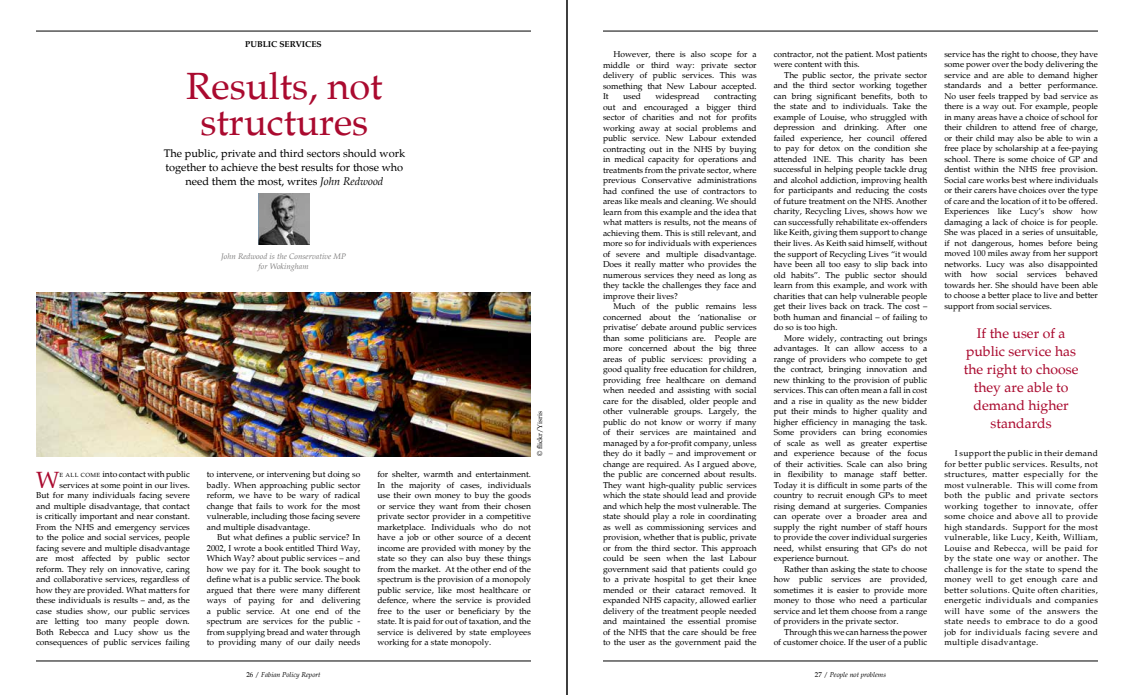
<style>
.page{position:relative;width:1134px;height:695px;background:#fff}
.page>*{position:absolute;margin:0;border:0;box-sizing:border-box;transform-origin:0 0}
.t1{font:38px/36px "Palatino";color:#aa0a2f;text-align:center}
.t2{font:23.5px "Palatino";color:#aa0a2f}
.t3{font:14px/18px "Palatino";color:#aa0a2f;text-align:center}
.t4{font:11px/14px "Palatino";color:#000;text-align:center}
.t5{font:8.5px/10.5px "Palatino";color:#000;text-align:justify}
.t6{font:700 8.5px "Palatino";color:#000}
.t7{font:italic 8px/10.5px "Palatino";color:#7c7b7b;text-align:center}
.t8{font:italic 7px "Palatino";color:#000}
.t9{font:7px "Palatino";color:#000}
.s1{font-style:italic}
.s2{font-size:5.9px}
.s3{font-style:normal}
</style>
<div class="page">
<hr style="left:36px;top:31px;width:495px;height:1px;background:#000">
<hr style="left:36px;top:660px;width:495px;height:1px;background:#000">
<img style="left:36px;top:292px;width:495px;height:164px">
<svg style="left:259px;top:193px;width:51px;height:51px;background:#7a7a7a"></svg>
<hr style="left:603px;top:31px;width:495px;height:1px;background:#000">
<hr style="left:603px;top:660px;width:495px;height:1px;background:#000">
<hr style="left:566px;top:0;width:1px;height:694px;background:#000">
<p class="t6" style="left:245px;top:36px;width:78px">PUBLIC SERVICES</p>
<h1 class="t1" style="left:186px;top:64px;width:198px">Results, not structures</h1>
<p class="t4" style="left:164px;top:145px;width:243px">The public, private and third sectors should work together to achieve the best results for those who need them the most, writes <span class="s1">John Redwood</span></p>
<p class="t7" style="left:221px;top:251px;width:126px">John Redwood is the Conservative MP for Wokingham</p>
<p class="t5" style="left:36px;top:468px;width:155px;text-align:right"><span class="s2">E ALL COME</span> into contact with public services at some point in our lives.<br>But for many individuals facing severe and multiple disadvantage, that contact is critically important and near constant.<br>From the NHS and emergency services to the police and social services, people facing severe and multiple disadvantage are most affected by public sector reform. They rely on innovative, caring and collaborative services, regardless of how they are provided. What matters for these individuals is results – and, as the case studies show, our public services are letting too many people down.<br>Both Rebecca and Lucy show us the consequences of public services failing</p>
<p class="t5" style="left:207px;top:468px;width:155px">to intervene, or intervening but doing so badly. When approaching public sector reform, we have to be wary of radical change that fails to work for the most vulnerable, including those facing severe and multiple disadvantage.</p>
<h2 class="t2" style="left:36px;top:461px;width:25px">W</h2>
<p class="t5" style="left:207px;top:531px;width:155px;text-indent:10px">But what defines a public service? In 2002, I wrote a book entitled Third Way, Which Way? about public services – and how we pay for it. The book sought to define what is a public service. The book argued that there were many different ways of paying for and delivering a public service. At one end of the spectrum are services for the public - from supplying bread and water through to providing many of our daily needs</p>
<p class="t8" style="left:246px;top:668px;width:76px"><span class="s3">26 /</span> Fabian Policy Report</p>
<p class="t9" style="left:534px;top:456px;width:47px;rotate:-90deg">© flickr/Yisris</p>
<p class="t5" style="left:377px;top:468px;width:155px">for shelter, warmth and entertainment.<br>In the majority of cases, individuals use their own money to buy the goods or service they want from their chosen private sector provider in a competitive marketplace. Individuals who do not have a job or other source of a decent income are provided with money by the state so they can also buy these things from the market. At the other end of the spectrum is the provision of a monopoly public service, like most healthcare or defence, where the service is provided free to the user or beneficiary by the state. It is paid for out of taxation, and the service is delivered by state employees working for a state monopoly.</p>
<p class="t5" style="left:603px;top:48px;width:155px;text-indent:10px">However, there is also scope for a middle or third way: private sector delivery of public services. This was something that New Labour accepted.<br>It</p>
<p class="t5" style="left:623px;top:90px;width:19px">used</p>
<p class="t5" style="left:655px;top:90px;width:46px">widespread</p>
<p class="t5" style="left:603px;top:90px;width:155px;text-indent:111px">contracting out and encouraged a bigger third sector of charities and not for profits working away at social problems and public service. New Labour extended contracting out in the NHS by buying in medical capacity for operations and treatments from the private sector, where previous Conservative administrations had confined the use of contractors to areas like meals and cleaning. We should learn from this example and the idea that what matters is results, not the means of achieving them. This is still relevant, and more so for individuals with experiences of severe and multiple disadvantage.<br>Does it really matter who provides the numerous services they need as long as they tackle the challenges they face and improve their lives?</p>
<p class="t5" style="left:603px;top:300px;width:155px;text-indent:10px">Much of the public remains less concerned about the ‘nationalise or privatise’ debate around public services than some politicians are. People are more concerned about the big three areas of public services: providing a good quality free education for children, providing free healthcare on demand when needed and assisting with social care for the disabled, older people and other vulnerable groups. Largely, the public do not know or worry if many of their services are maintained and managed by a for-profit company, unless they do it badly – and improvement or change are required. As I argued above, the public are concerned about results.<br>They want high-quality public services which the state should lead and provide and which help the most vulnerable. The state should play a role in coordinating as well as commissioning services and provision, whether that is public, private or from the third sector. This approach could be seen when the last Labour government said that patients could go to a private hospital to get their knee mended or their cataract removed. It expanded NHS capacity, allowed earlier delivery of the treatment people needed and maintained the essential promise of the NHS that the care should be free to the user as the government paid the</p>
<p class="t5" style="left:774px;top:48px;width:155px">contractor, not the patient. Most patients were content with this.</p>
<p class="t5" style="left:774px;top:69px;width:155px;text-indent:10px">The public sector, the private sector and the third sector working together can bring significant benefits, both to the state and to individuals. Take the example of Louise, who struggled with depression and drinking. After one failed experience, her council offered to pay for detox on the condition she attended 1NE. This charity has been successful in helping people tackle drug and alcohol addiction, improving health for participants and reducing the costs of future treatment on the NHS. Another charity, Recycling Lives, shows how we can successfully rehabilitate ex-offenders like Keith, giving them support to change their lives. As Keith said himself, without the support of Recycling Lives “it would have been all too easy to slip back into old habits”. The public sector should learn from this example, and work with charities that can help vulnerable people get their lives back on track. The cost – both human and financial – of failing to do so is too high.</p>
<p class="t5" style="left:774px;top:331px;width:155px;text-indent:10px">More widely, contracting out brings advantages. It can allow access to a range of providers who compete to get the contract, bringing innovation and new thinking to the provision of public services. This can often mean a fall in cost and a rise in quality as the new bidder put their minds to higher quality and higher efficiency in managing the task.<br>Some providers can bring economies of scale as well as greater expertise and experience because of the focus of their activities. Scale can also bring in flexibility to manage staff better.<br>Today it is difficult in some parts of the country to recruit enough GPs to meet rising demand at surgeries. Companies can operate over a broader area and supply the right number of staff hours to provide the cover individual surgeries need, whilst ensuring that GPs do not experience burnout.</p>
<p class="t5" style="left:774px;top:562px;width:155px;text-indent:10px">Rather than asking the state to choose how public services are provided, sometimes it is easier to provide more money to those who need a particular service and let them choose from a range of providers in the private sector.</p>
<p class="t5" style="left:774px;top:625px;width:155px;text-align:right">Through this we can harness the power<br>of customer choice. If the user of a public</p>
<p class="t8" style="left:815px;top:668px;width:73px"><span class="s3">27 /</span> People not problems</p>
<p class="t5" style="left:944px;top:48px;width:155px">service has the right to choose, they have some power over the body delivering the service and are able to demand higher standards and a better performance.<br>No user feels trapped by bad service as there is a way out. For example, people in many areas have a choice of school for their children to attend free of charge, or their child may also be able to win a free place by scholarship at a fee-paying school. There is some choice of GP and dentist within the NHS free provision.<br>Social care works best where individuals or their carers have choices over the type of care and the location of it to be offered.<br>Experiences like Lucy’s show how damaging a lack of choice is for people.<br>She was placed in a series of unsuitable, if not dangerous, homes before being moved 100 miles away from her support networks. Lucy was also disappointed with how social services behaved towards her. She should have been able to choose a better place to live and better support from social services.</p>
<h3 class="t3" style="left:964px;top:323px;width:116px">If the user of a public service has the right to choose they are able to demand higher standards</h3>
<p class="t5" style="left:944px;top:447px;width:155px;text-indent:10px">I support the public in their demand for better public services. Results, not structures, matter especially for the most vulnerable. This will come from both the public and private sectors working together to innovate, offer some choice and above all to provide high standards. Support for the most vulnerable, like Lucy, Keith, William, Louise and Rebecca, will be paid for by the state one way or another. The challenge is for the state to spend the money well to get enough care and better solutions. Quite often charities, energetic individuals and companies will have some of the answers the state needs to embrace to do a good job for individuals facing severe and multiple disadvantage.</p>
</div>
